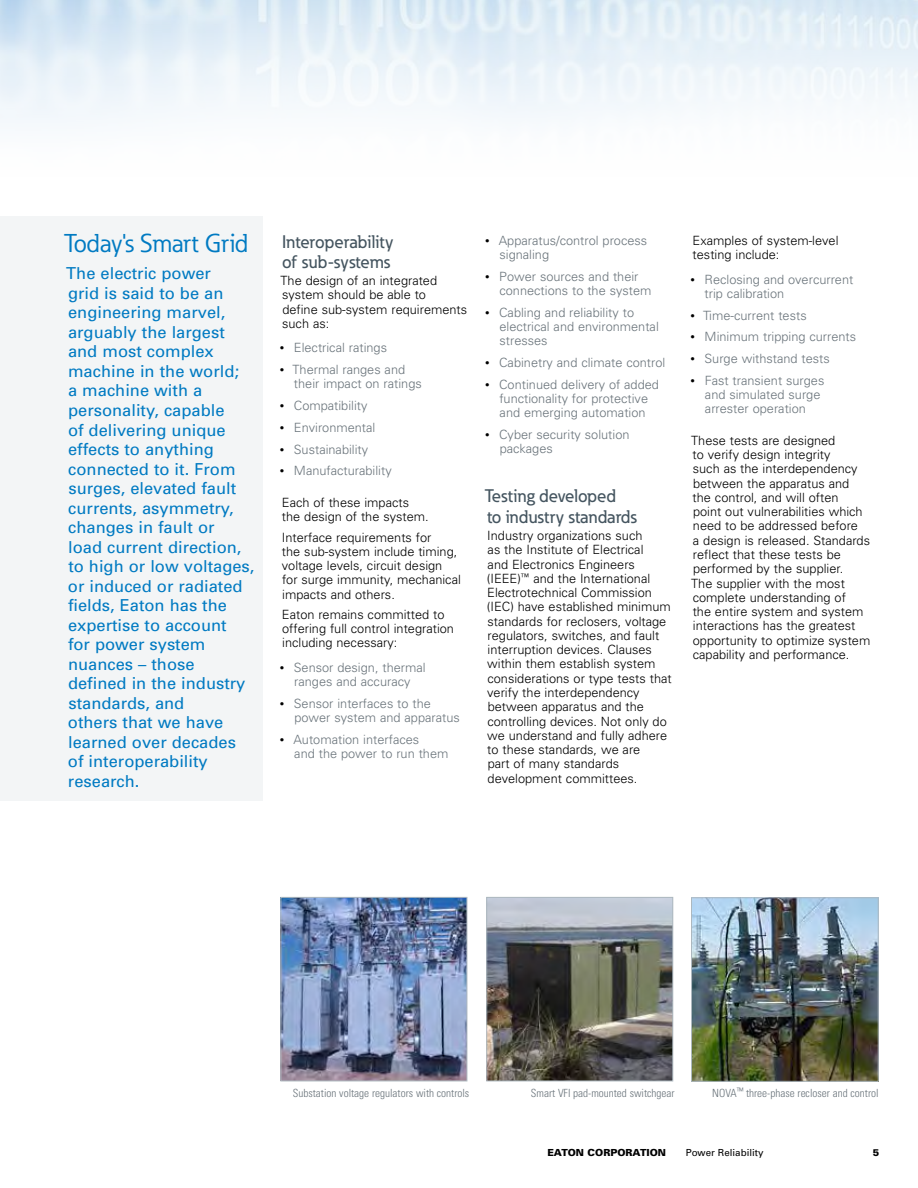
<style>
.page{position:relative;width:918px;height:1188px;background:#fff}
.page>*{position:absolute;margin:0;border:0;box-sizing:border-box;transform-origin:0 0}
.t1{font:25.5px "Eaton";letter-spacing:-.01em;color:#007ac2}
.t2{font:500 18px/19.5px "Eaton";color:#455560}
.t3{font:16.5px/19.5px "Univers";color:#007ac2}
.t4{font:300 12.75px/14.2px "Univers";color:#000}
.t5{font:300 12.75px/14.2px "Univers";color:#6a747b}
.t6{font:300 condensed 11.25px "Univers";color:#6a747b}
.t7{font:900 9.75px "Univers";color:#000}
.t8{font:9.75px "Univers";color:#000}
.s1{font-family:"Univers LT Std";font-size:9px;color:#000}
</style>
<div class="page">
<div style="left:0;top:0;width:918px;height:216px;background:linear-gradient(to bottom,#dcebf5,#fff)"></div>
<div style="left:0;top:216px;width:262px;height:585px;background:#f3f5f6"></div>
<img style="left:693px;top:899px;width:184px;height:181px">
<div style="left:691px;top:897px;width:188px;height:185px;border:1px solid #adb8bf"></div>
<img style="left:488px;top:899px;width:183px;height:180px">
<div style="left:486px;top:897px;width:187px;height:184px;border:1px solid #adb8bf"></div>
<img style="left:282px;top:899px;width:183px;height:180px">
<div style="left:280px;top:897px;width:187px;height:184px;border:1px solid #adb8bf"></div>
<h1 class="t1" style="left:64px;top:227px;width:186px">Today's Smart Grid</h1>
<p class="t3" style="left:66px;top:264px;width:190px">The electric power<br>grid is said to be an engineering marvel, arguably the largest and most complex machine in the world;<br>a machine with a personality, capable<br>of delivering unique effects to anything connected to it. From surges, elevated fault currents, asymmetry, changes in fault or<br>load current direction, to high or low voltages, or induced or radiated fields, Eaton has the expertise to account<br>for power system nuances – those defined in the industry standards, and<br>others that we have learned over decades<br>of interoperability research.</p>
<h2 class="t2" style="left:282px;top:232px;width:113px">Interoperability of sub-systems</h2>
<p class="t4" style="left:281px;top:273px;width:188px">The design of an integrated system should be able to<br>define sub-system requirements such as:</p>
<p class="t5" style="left:280px;top:340px;width:109px"><span class="s1">•</span> Electrical ratings</p>
<p class="t5" style="left:294px;top:362px;width:129px;text-indent:-14px"><span class="s1">•</span> Thermal ranges and their impact on ratings</p>
<p class="t5" style="left:280px;top:398px;width:89px"><span class="s1">•</span> Compatibility</p>
<p class="t5" style="left:280px;top:420px;width:97px"><span class="s1">•</span> Environmental</p>
<p class="t5" style="left:280px;top:442px;width:90px"><span class="s1">•</span> Sustainability</p>
<p class="t5" style="left:280px;top:463px;width:113px"><span class="s1">•</span> Manufacturability</p>
<p class="t4" style="left:282px;top:495px;width:148px">Each of these impacts the design of the system.</p>
<p class="t4" style="left:282px;top:529px;width:180px">Interface requirements for<br>the sub-system include timing, voltage levels, circuit design for surge immunity, mechanical impacts and others.</p>
<p class="t4" style="left:282px;top:607px;width:174px">Eaton remains committed to offering full control integration including necessary:</p>
<p class="t5" style="left:280px;top:660px;width:147px;text-align:center"><span class="s1">•</span> Sensor design, thermal ranges and accuracy</p>
<p class="t5" style="left:294px;top:696px;width:167px;text-indent:-15px"><span class="s1">•</span> Sensor interfaces to the power system and apparatus</p>
<p class="t5" style="left:294px;top:732px;width:156px;text-indent:-14px"><span class="s1">•</span> Automation interfaces<br>and the power to run them</p>
<p class="t5" style="left:500px;top:233px;width:149px;text-indent:-14px"><span class="s1">•</span> Apparatus/control process signaling</p>
<p class="t5" style="left:500px;top:269px;width:153px;text-indent:-14px"><span class="s1">•</span> Power sources and their connections to the system</p>
<p class="t5" style="left:499px;top:305px;width:161px;text-indent:-14px"><span class="s1">•</span> Cabling and reliability to electrical and environmental stresses</p>
<p class="t5" style="left:485px;top:355px;width:182px"><span class="s1">•</span> Cabinetry and climate control</p>
<p class="t5" style="left:485px;top:377px;width:175px;text-align:center"><span class="s1">•</span> Continued delivery of added functionality for protective<br>and emerging automation</p>
<p class="t5" style="left:500px;top:427px;width:131px;text-indent:-15px"><span class="s1">•</span> Cyber security solution packages</p>
<h2 class="t2" style="left:485px;top:485px;width:153px;line-height:21px">Testing developed<br>to industry standards</h2>
<p class="t4" style="left:487px;top:528px;width:186px">Industry organizations such<br>as the Institute of Electrical<br>and Electronics Engineers (IEEE)<sup>™</sup> and the International<br>Electrotechnical Commission (IEC) have established minimum standards for reclosers, voltage regulators, switches, and fault interruption devices. Clauses within them establish system considerations or type tests that verify the interdependency between apparatus and the controlling devices. Not only do we understand and fully adhere to these standards, we are<br>part of many standards development committees.</p>
<p class="t4" style="left:693px;top:233px;width:147px">Examples of system-level testing include:</p>
<p class="t5" style="left:705px;top:272px;width:150px;text-indent:-14px"><span class="s1">•</span> Reclosing and overcurrent trip calibration</p>
<p class="t5" style="left:691px;top:308px;width:118px"><span class="s1">•</span> Time-current tests</p>
<p class="t5" style="left:691px;top:329px;width:167px"><span class="s1">•</span> Minimum tripping currents</p>
<p class="t5" style="left:691px;top:351px;width:141px"><span class="s1">•</span> Surge withstand tests</p>
<p class="t5" style="left:705px;top:373px;width:121px;text-indent:-14px"><span class="s1">•</span> Fast transient surges and simulated surge arrester operation</p>
<p class="t4" style="left:691px;top:433px;width:181px">These tests are designed<br>to verify design integrity<br>such as the interdependency between the apparatus and<br>the control, and will often<br>point out vulnerabilities which need to be addressed before<br>a design is released. Standards reflect that these tests be performed by the supplier.<br>The supplier with the most complete understanding of<br>the entire system and system interactions has the greatest opportunity to optimize system capability and performance.</p>
<p class="t6" style="left:293px;top:1086px;width:178px">Substation voltage regulators with controls</p>
<p class="t6" style="left:531px;top:1086px;width:145px">Smart VFI pad-mounted switchgear</p>
<p class="t6" style="left:712px;top:1086px;width:168px">NOVA<sup>™</sup> three-phase recloser and control</p>
<p class="t7" style="left:547px;top:1146px;width:120px">EATON CORPORATION</p>
<p class="t8" style="left:686px;top:1146px;width:79px">Power Reliability</p>
<p class="t7" style="left:873px;top:1146px;width:8px">5</p>
</div>
